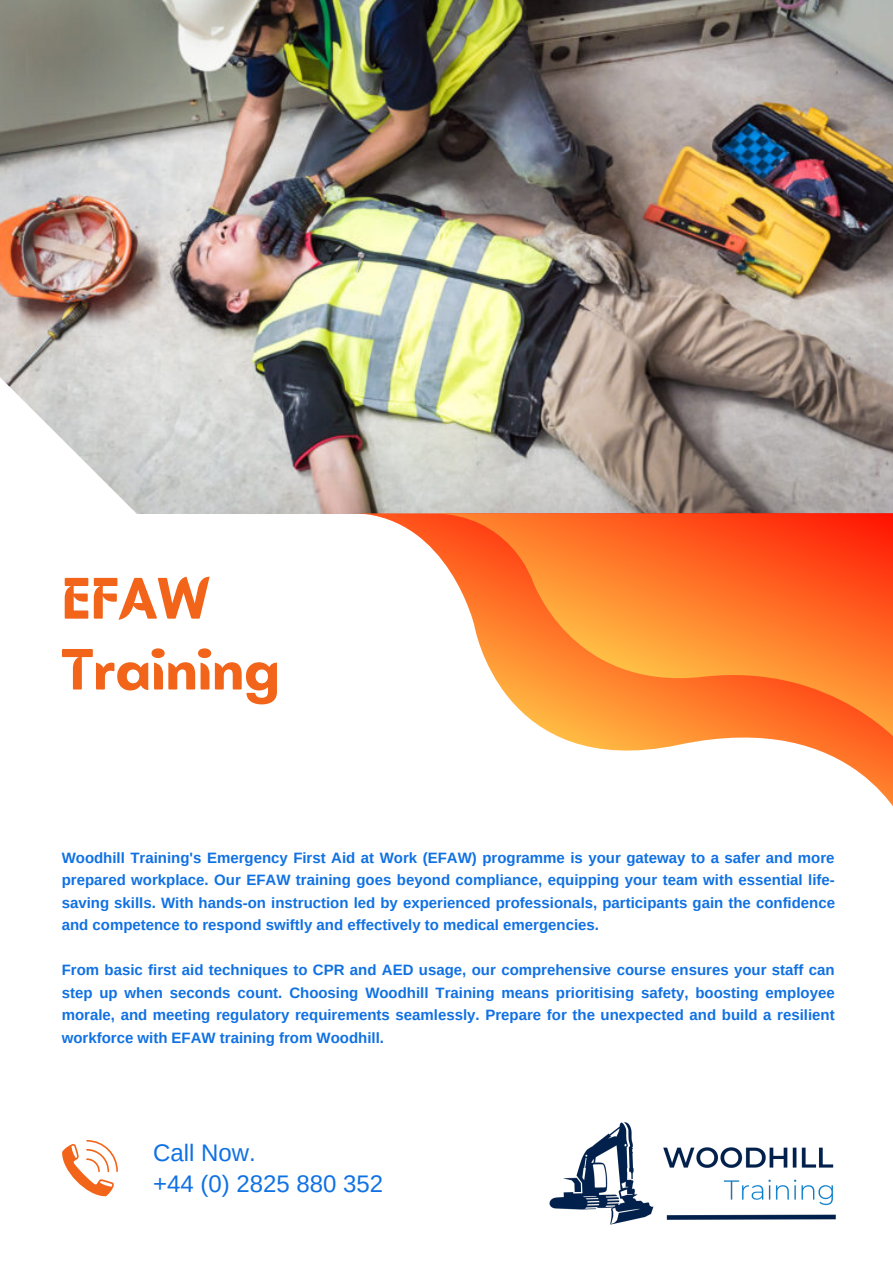
<style>
.page{position:relative;width:893px;height:1264px;background:#fff}
.page>*{position:absolute;margin:0;border:0;box-sizing:border-box;transform-origin:0 0}
.t1{font:700 60px "Batangas";color:#f26419}
.t2{font:700 59.55px "Batangas";color:#f26419}
.t3{font:24px "Arimo";color:#1071e3}
.t4{font:700 15px/22.5px "Arimo";color:#1071e3;text-align:justify}
</style>
<div class="page">
<img style="left:0;top:0;width:892px;height:377px">
<svg style="left:0;top:377px;width:892px;height:137px;background:#b3afa8"></svg>
<svg style="left:62px;top:1140px;width:56px;height:56px"></svg>
<img style="left:549px;top:1122px;width:287px;height:103px">
<svg style="left:357px;top:513px;width:535px;height:292px"></svg>
<svg style="left:431px;top:513px;width:461px;height:236px;background:#fe8642"></svg>
<p class="t1" style="left:62px;top:563px;width:150px">EFAW</p>
<p class="t2" style="left:62px;top:634px;width:220px">Training</p>
<p class="t4" style="left:62px;top:846px;width:774px">Woodhill Training's Emergency First Aid at Work (EFAW) programme is your gateway to a safer and more prepared workplace. Our EFAW training goes beyond compliance, equipping your team with essential life&shy;saving skills. With hands-on instruction led by experienced professionals, participants gain the confidence and competence to respond swiftly and effectively to medical emergencies.</p>
<p class="t4" style="left:62px;top:958px;width:774px">From basic first aid techniques to CPR and AED usage, our comprehensive course ensures your staff can step up when seconds count. Choosing Woodhill Training means prioritising safety, boosting employee morale, and meeting regulatory requirements seamlessly. Prepare for the unexpected and build a resilient workforce with EFAW training from Woodhill.</p>
<p class="t3" style="left:153px;top:1139px;width:104px">Call Now.</p>
<p class="t3" style="left:153px;top:1169px;width:231px">+44 (0) 2825 880 352</p>
</div>
